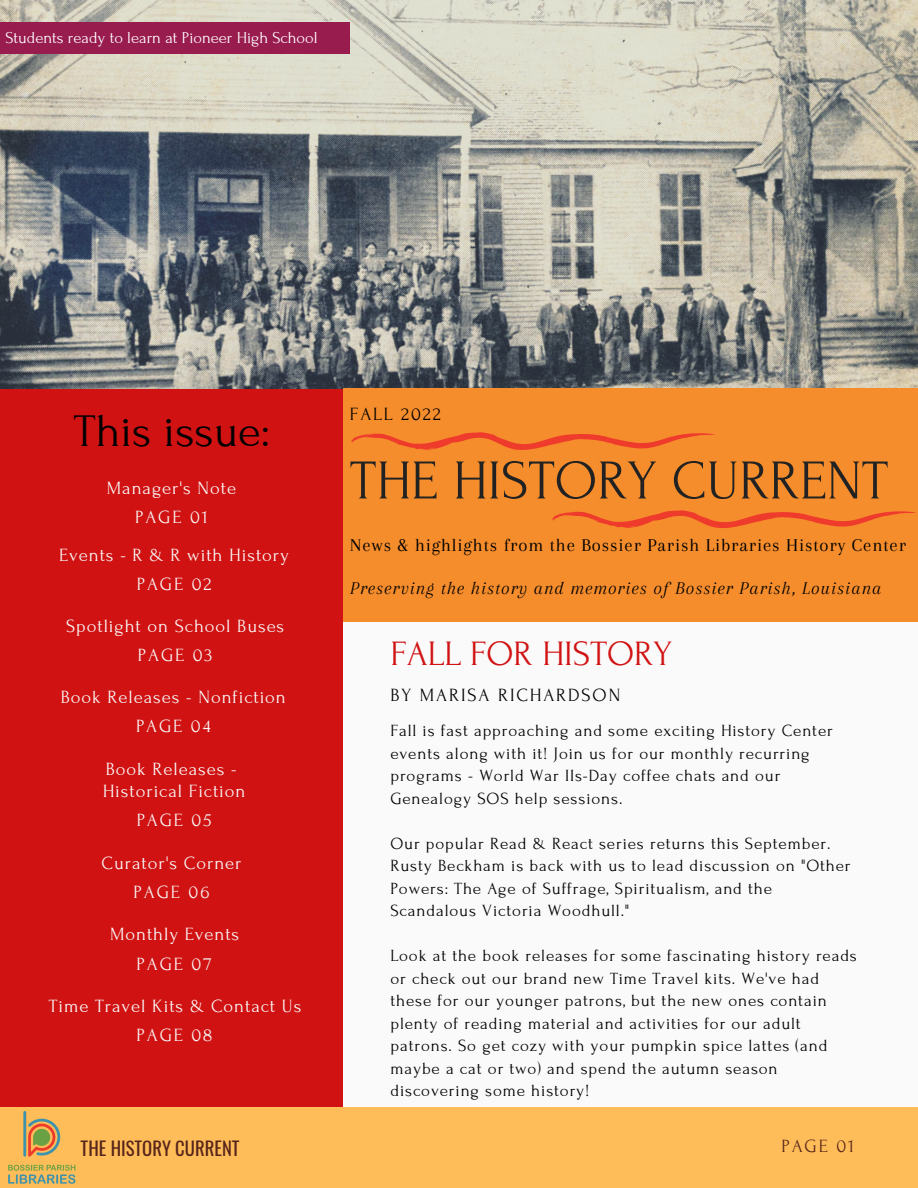
<style>
.page{position:relative;width:918px;height:1188px;background:#fafafa}
.page>*{position:absolute;margin:0;border:0;box-sizing:border-box;transform-origin:0 0}
.t1{font:55.95px "Forum";color:#222}
.t2{font:46.65px "Forum";color:#000}
.t3{font:35.7px "Forum";color:#d11212}
.t4{font:18.75px "Arapey";letter-spacing:.05em;color:#000}
.t5{font:italic 18.75px "Arapey";letter-spacing:.05em;color:#000}
.t6{font:18.75px "Forum";letter-spacing:.1em;color:#000}
.t7{font:18.75px "Oswald";color:#57251b}
.t8{font:18.75px "Forum";letter-spacing:.1em;color:#57251b}
.t9{font:18.6px/29.1px "Forum";letter-spacing:.05em;color:#fafafa;text-align:center}
.t10{font:17.1px/22.5px "Forum";letter-spacing:.05em;color:#000}
.t11{font:16.5px "Forum";color:#fff}
</style>
<div class="page">
<div style="left:0;top:334px;width:343px;height:854px;background:#d11212"></div>
<img style="left:0;top:0;width:918px;height:389px">
<div style="left:343px;top:388px;width:575px;height:234px;background:#f68d2c"></div>
<div style="left:0;top:1107px;width:918px;height:81px;background:#ffbd59"></div>
<svg style="left:551px;top:510px;width:365px;height:18px"></svg>
<svg style="left:351px;top:432px;width:364px;height:18px"></svg>
<img style="left:8px;top:1112px;width:68px;height:72px">
<div style="left:0;top:23px;width:350px;height:31px;background:#991c4f"></div>
<p class="t11" style="left:5px;top:29px;width:314px">Students ready to learn at Pioneer High School</p>
<h2 class="t2" style="left:74px;top:406px;width:198px">This issue:</h2>
<p class="t9" style="left:107px;top:473px;width:131px">Manager's Note<br>PAGE 01</p>
<p class="t9" style="left:59px;top:541px;width:231px">Events - R &amp; R with History<br>PAGE 02</p>
<p class="t9" style="left:66px;top:612px;width:220px">Spotlight on School Buses<br>PAGE 03</p>
<p class="t9" style="left:61px;top:683px;width:227px">Book Releases - Nonfiction<br>PAGE 04</p>
<p class="t9" style="left:103px;top:758px;width:144px;line-height:22.2px;text-align:left">Book Releases -<br>Historical Fiction</p>
<p class="t9" style="left:137px;top:806px;width:76px">PAGE 05</p>
<p class="t9" style="left:102px;top:849px;width:141px">Curator's Corner<br>PAGE 06</p>
<p class="t9" style="left:110px;top:920px;width:131px">Monthly Events<br>PAGE 07</p>
<p class="t9" style="left:49px;top:992px;width:254px">Time Travel Kits &amp; Contact Us<br>PAGE 08</p>
<p class="t6" style="left:350px;top:404px;width:92px">FALL 2022</p>
<h1 class="t1" style="left:350px;top:451px;width:540px">THE HISTORY CURRENT</h1>
<p class="t4" style="left:350px;top:535px;width:558px">News &amp; highlights from the Bossier Parish Libraries History Center</p>
<p class="t5" style="left:350px;top:578px;width:533px">Preserving the history and memories of Bossier Parish, Louisiana</p>
<h3 class="t3" style="left:390px;top:634px;width:283px">FALL FOR HISTORY</h3>
<p class="t6" style="left:390px;top:685px;width:232px">BY MARISA RICHARDSON</p>
<p class="t10" style="left:390px;top:720px;width:444px">Fall is fast approaching and some exciting History Center events along with it! Join us for our monthly recurring programs - World War IIs-Day coffee chats and our Genealogy SOS help sessions.</p>
<p class="t10" style="left:390px;top:832px;width:462px">Our popular Read &amp; React series returns this September.<br>Rusty Beckham is back with us to lead discussion on "Other Powers: The Age of Suffrage, Spiritualism, and the Scandalous Victoria Woodhull."</p>
<p class="t10" style="left:390px;top:945px;width:468px">Look at the book releases for some fascinating history reads or check out our brand new Time Travel kits. We've had these for our younger patrons, but the new ones contain plenty of reading material and activities for our adult patrons. So get cozy with your pumpkin spice lattes (and maybe a cat or two) and spend the autumn season discovering some history!</p>
<p class="t7" style="left:81px;top:1134px;width:160px">THE HISTORY CURRENT</p>
<p class="t8" style="left:781px;top:1136px;width:74px">PAGE 01</p>
</div>
